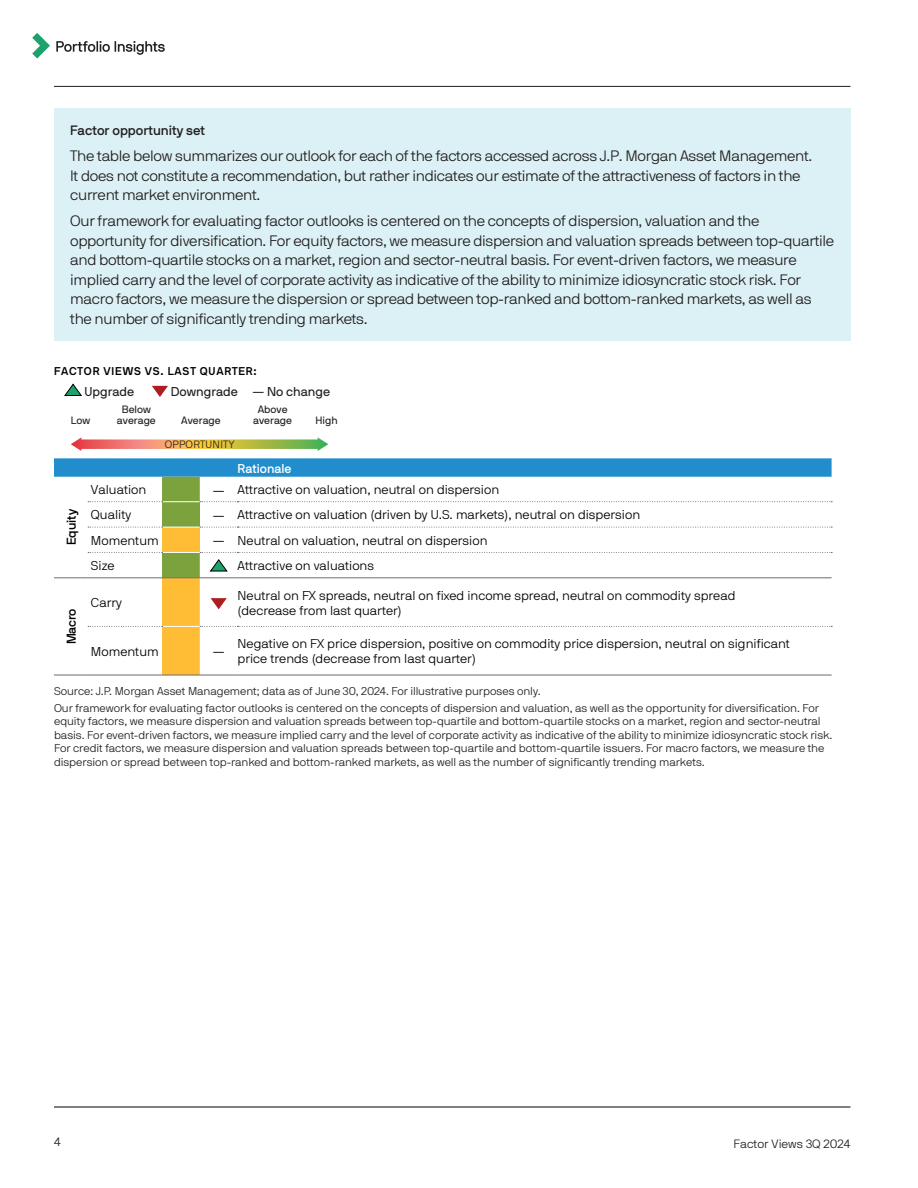
<style>
.page{position:relative;width:918px;height:1188px;background:#fff}
.page>*{position:absolute;margin:0;border:0;box-sizing:border-box;transform-origin:0 0}
.Sidebar_Body_Light_-_9_12{font:15px/19.5px "JPMAM Pro Lig";letter-spacing:-.02em;color:#231f20}
.t1{font:14.25px "JPMAM Pro Lig";color:#231f20}
.Sidebar_Title_-_9_12{font:13.5px "JPMAM Pro Med";color:#231f20}
.t2{font:12.75px/15px "JPMAM Pro Lig";color:#000}
.Body_Light_after_Subhead_10_13{font:12.75px "JPMAM Pro Reg";color:#231f20}
.t3{font:12.75px "JPMAM Pro Med";letter-spacing:-.005em;color:#000}
.t4{font:12.75px "JPMAM Pro Med";color:#fff}
.Footer_-_Left_-_8_9{font:12px "JPMAM Pro Lig";color:#231f20}
.Footer_-_Right_-_8_9{font:12px "JPMAM Pro Lig";color:#231f20}
.Source_-_7_5_9{font:11.25px/13.5px "JPMAM Pro Lig";letter-spacing:-.005em;color:#231f20}
.Chart_Title{font:11.25px "JPMAM Pro Bol";letter-spacing:.07em;color:#000}
.Body_Light_after_Subhead_10_13-2{font:10.5px/10.5px "JPMAM Pro Reg";color:#231f20;text-align:center}
.Body_Light_after_Subhead_10_13-3{font:10.5px "JPMAM Pro Lig";letter-spacing:.025em;color:#231f20}
.s1{font-family:"JPMAM Pro Lig";font-size:14.25px}
.s2{font-size:14.25px;color:#231f20}
</style>
<div class="page">
<hr style="left:54px;top:1107px;width:796px;height:1px;background:#000">
<svg style="left:32px;top:33px;width:18px;height:25px"></svg>
<svg style="left:56px;top:41px;width:109px;height:14px"></svg>
<hr style="left:54px;top:86px;width:796px;height:1px;background:#231f20">
<div style="left:54px;top:108px;width:796px;height:232px;background:#dcf1f5"></div>
<hr style="left:54px;top:675px;width:34px;height:1px;background:#726968">
<hr style="left:88px;top:675px;width:74px;height:1px;background:#726968">
<hr style="left:162px;top:675px;width:38px;height:1px;background:#726968">
<hr style="left:200px;top:675px;width:38px;height:1px;background:#726968">
<hr style="left:238px;top:675px;width:594px;height:1px;background:#726968">
<svg style="left:54px;top:458px;width:778px;height:217px"></svg>
<svg style="left:65px;top:384px;width:17px;height:12px"></svg>
<svg style="left:152px;top:386px;width:16px;height:11px"></svg>
<svg style="left:71px;top:437px;width:257px;height:14px"></svg>
<p class="Sidebar_Title_-_9_12" style="left:70px;top:123px;width:136px">Factor opportunity set</p>
<p class="Sidebar_Body_Light_-_9_12" style="left:70px;top:146px;width:744px">The table below summarizes our outlook for each of the factors accessed across J.P. Morgan Asset Management.<br>It does not constitute a recommendation, but rather indicates our estimate of the attractiveness of factors in the current market environment.</p>
<p class="Sidebar_Body_Light_-_9_12" style="left:70px;top:211px;width:766px">Our framework for evaluating factor outlooks is centered on the concepts of dispersion, valuation and the opportunity for diversification. For equity factors, we measure dispersion and valuation spreads between top-quartile and bottom-quartile stocks on a market, region and sector-neutral basis. For event-driven factors, we measure implied carry and the level of corporate activity as indicative of the ability to minimize idiosyncratic stock risk. For macro factors, we measure the dispersion or spread between top-ranked and bottom-ranked markets, as well as the number of significantly trending markets.</p>
<p class="Chart_Title" style="left:54px;top:365px;width:204px">FACTOR VIEWS VS. LAST QUARTER:</p>
<p class="Body_Light_after_Subhead_10_13" style="left:85px;top:384px;width:51px">Upgrade</p>
<p class="Body_Light_after_Subhead_10_13" style="left:171px;top:384px;width:69px">Downgrade</p>
<p class="Body_Light_after_Subhead_10_13" style="left:252px;top:384px;width:79px"><span class="s1">—</span> No change</p>
<p class="Body_Light_after_Subhead_10_13-2" style="left:71px;top:415px;width:21px">Low</p>
<p class="Body_Light_after_Subhead_10_13-2" style="left:117px;top:404px;width:40px">Below average</p>
<p class="Body_Light_after_Subhead_10_13-2" style="left:258px;top:404px;width:31px">Above</p>
<p class="Body_Light_after_Subhead_10_13-2" style="left:181px;top:415px;width:41px">Average</p>
<p class="Body_Light_after_Subhead_10_13-2" style="left:253px;top:415px;width:40px">average</p>
<p class="Body_Light_after_Subhead_10_13-2" style="left:316px;top:415px;width:24px">High</p>
<p class="Body_Light_after_Subhead_10_13-3" style="left:165px;top:438px;width:71px">OPPORTUNITY</p>
<p class="t3" style="left:64px;top:545px;width:38px;rotate:-90deg">Equity</p>
<p class="t3" style="left:64px;top:644px;width:37px;rotate:-90deg">Macro</p>
<p class="t4" style="left:238px;top:462px;width:56px">Rationale</p>
<p class="t2" style="left:91px;top:482px;width:57px">Valuation</p>
<p class="t2" style="left:213px;top:482px;width:288px"><span class="s2">—</span> Attractive on valuation, neutral on dispersion</p>
<p class="t2" style="left:91px;top:507px;width:42px">Quality</p>
<p class="t2" style="left:213px;top:507px;width:429px"><span class="s2">—</span> Attractive on valuation (driven by U.S. markets), neutral on dispersion</p>
<p class="t2" style="left:91px;top:533px;width:69px">Momentum</p>
<p class="t2" style="left:213px;top:533px;width:276px"><span class="s2">—</span> Neutral on valuation, neutral on dispersion</p>
<p class="t2" style="left:91px;top:558px;width:25px">Size</p>
<p class="t2" style="left:238px;top:558px;width:138px">Attractive on valuations</p>
<p class="t2" style="left:91px;top:595px;width:33px">Carry</p>
<p class="t2" style="left:238px;top:588px;width:499px">Neutral on FX spreads, neutral on fixed income spread, neutral on commodity spread (decrease from last quarter)</p>
<p class="t2" style="left:91px;top:644px;width:69px">Momentum</p>
<p class="t1" style="left:213px;top:643px;width:13px">—</p>
<p class="t2" style="left:238px;top:636px;width:554px">Negative on FX price dispersion, positive on commodity price dispersion, neutral on significant price trends (decrease from last quarter)</p>
<p class="Source_-_7_5_9" style="left:54px;top:684px;width:488px">Source: J.P. Morgan Asset Management; data as of June 30, 2024. For illustrative purposes only.</p>
<p class="Source_-_7_5_9" style="left:54px;top:701px;width:780px">Our framework for evaluating factor outlooks is centered on the concepts of dispersion and valuation, as well as the opportunity for diversification. For equity factors, we measure dispersion and valuation spreads between top-quartile and bottom-quartile stocks on a market, region and sector-neutral basis. For event-driven factors, we measure implied carry and the level of corporate activity as indicative of the ability to minimize idiosyncratic stock risk.<br>For credit factors, we measure dispersion and valuation spreads between top-quartile and bottom-quartile issuers. For macro factors, we measure the dispersion or spread between top-ranked and bottom-ranked markets, as well as the number of significantly trending markets.</p>
<p class="Footer_-_Right_-_8_9" style="left:54px;top:1135px;width:8px">4</p>
<p class="Footer_-_Left_-_8_9" style="left:734px;top:1136px;width:118px">Factor Views 3Q 2024</p>
</div>
